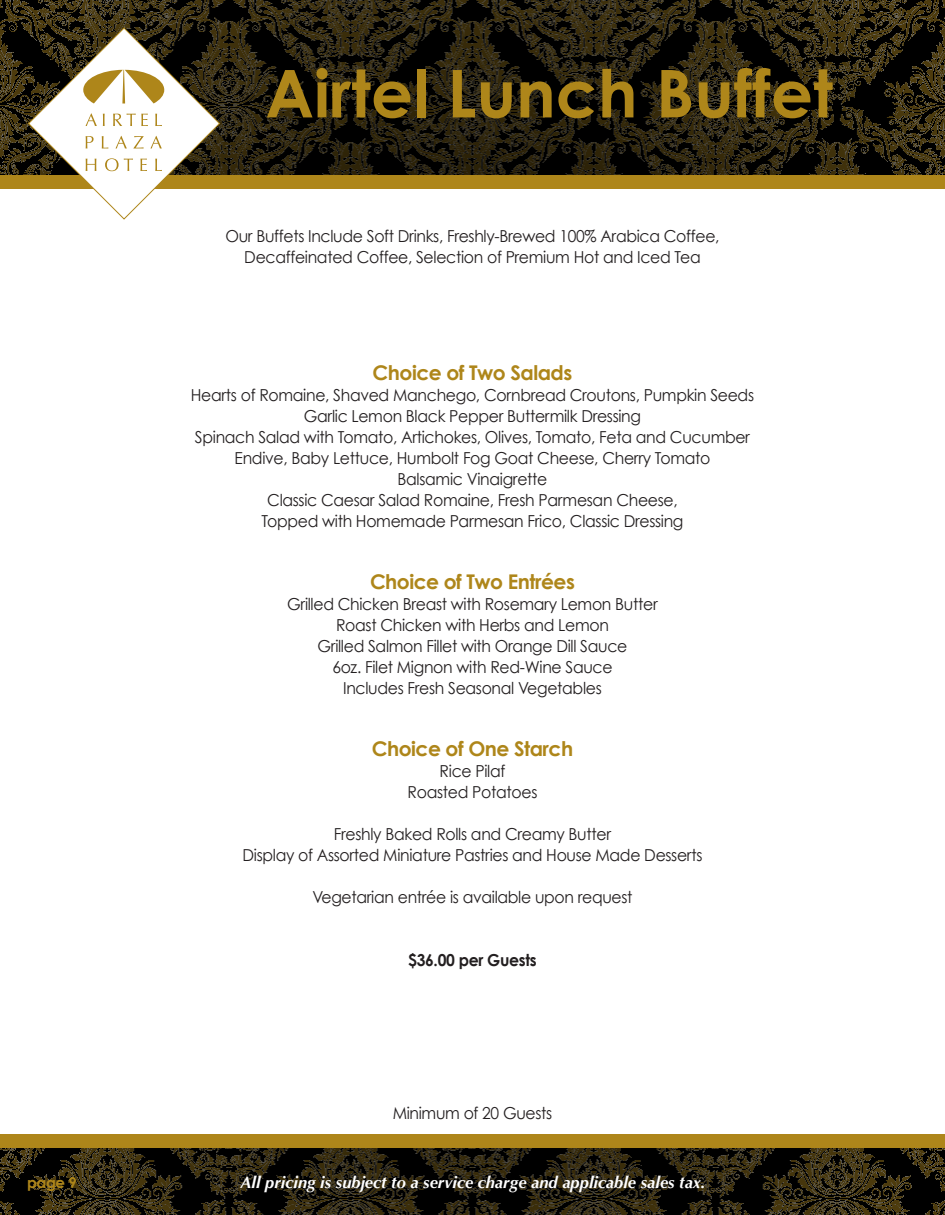
<style>
.page{position:relative;width:945px;height:1215px;background:#fff}
.page>*{position:absolute;margin:0;border:0;box-sizing:border-box;transform-origin:0 0}
.t1{font:700 66px "Century Gothic";color:#ae861a}
.t2{font:700 20.25px "Century Gothic";letter-spacing:-.025em;color:#ae861a}
.t3{font:16.5px/21px "Century Gothic";letter-spacing:-.02em;color:#231f20;text-align:center;scale:.95 1}
.t4{font:italic 700 16.5px "Optima";color:#fff}
.t5{font:700 16.5px "Century Gothic";letter-spacing:-.02em;color:#231f20;scale:.95 1}
.t6{font:700 15px "Century Gothic";color:#ae861a}
</style>
<div class="page">
<img style="left:0;top:0;width:945px;height:1215px">
<div style="left:0;top:176px;width:945px;height:972px;background:#fff"></div>
<div style="left:0;top:176px;width:945px;height:13px;background:#ae861a"></div>
<div style="left:0;top:1134px;width:945px;height:14px;background:#ae861a"></div>
<svg style="left:28px;top:27px;width:193px;height:193px"></svg>
<h1 class="t1" style="left:265px;top:52px;width:569px">Airtel Lunch Buffet</h1>
<p class="t3" style="left:225px;top:225px;width:522px">Our Buffets Include Soft Drinks, Freshly-Brewed 100% Arabica Coffee,<br>Decaffeinated Coffee, Selection of Premium Hot and Iced Tea</p>
<p class="t2" style="left:373px;top:360px;width:201px">Choice of Two Salads</p>
<p class="t3" style="left:191px;top:384px;width:594px">Hearts of Romaine, Shaved Manchego, Cornbread Croutons, Pumpkin Seeds Garlic Lemon Black Pepper Buttermilk Dressing<br>Spinach Salad with Tomato, Artichokes, Olives, Tomato, Feta and Cucumber Endive, Baby Lettuce, Humbolt Fog Goat Cheese, Cherry Tomato<br>Balsamic Vinaigrette<br>Classic Caesar Salad Romaine, Fresh Parmesan Cheese,<br>Topped with Homemade Parmesan Frico, Classic Dressing</p>
<p class="t2" style="left:370px;top:569px;width:206px">Choice of Two Entrées</p>
<p class="t3" style="left:287px;top:593px;width:392px">Grilled Chicken Breast with Rosemary Lemon Butter Roast Chicken with Herbs and Lemon<br>Grilled Salmon Fillet with Orange Dill Sauce<br>6oz. Filet Mignon with Red-Wine Sauce<br>Includes Fresh Seasonal Vegetables</p>
<p class="t2" style="left:372px;top:736px;width:203px">Choice of One Starch</p>
<p class="t3" style="left:408px;top:760px;width:138px">Rice Pilaf<br>Roasted Potatoes</p>
<p class="t3" style="left:243px;top:823px;width:486px">Freshly Baked Rolls and Creamy Butter<br>Display of Assorted Miniature Pastries and House Made Desserts</p>
<p class="t3" style="left:312px;top:886px;width:339px">Vegetarian entrée is available upon request</p>
<p class="t5" style="left:408px;top:950px;width:137px">$36.00 per Guests</p>
<p class="t3" style="left:393px;top:1102px;width:170px">Minimum of 20 Guests</p>
<p class="t6" style="left:27px;top:1173px;width:52px">page 9</p>
<p class="t4" style="left:241px;top:1173px;width:466px">All pricing is subject to a service charge and applicable sales tax.</p>
</div>
